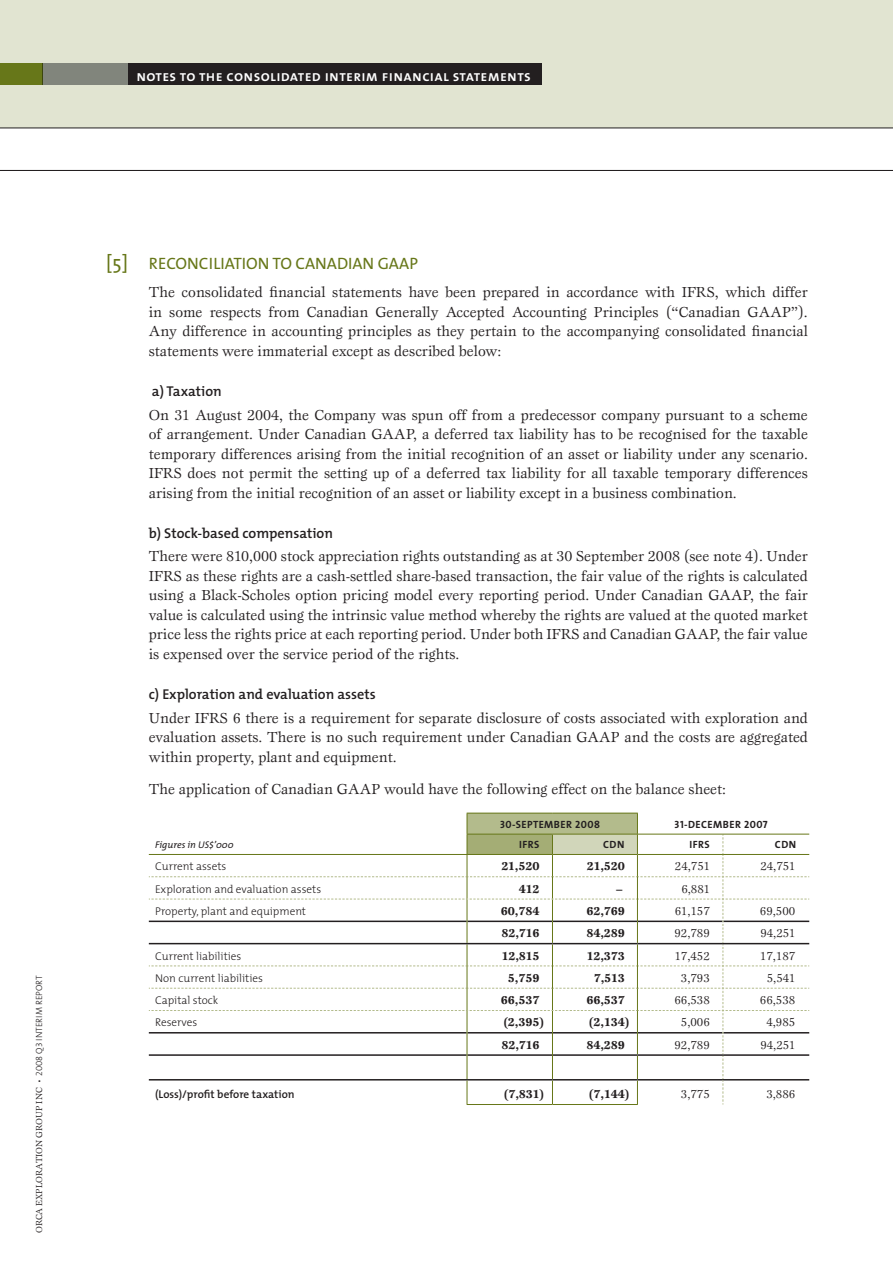
<style>
.page{position:relative;width:893px;height:1263px;background:#fff}
.page>*{position:absolute;margin:0;border:0;box-sizing:border-box;transform-origin:0 0}
.t1{font:16.5px "The Mix";color:#677719}
.t2{font:15px/19.5px "Esprit";color:#231f20;text-align:justify}
.t3{font:15px "The Mix Semi Bold Caps";letter-spacing:.02em;color:#fff}
.t4{font:600 14.25px "The Mix";color:#231f20}
.t5{font:700 12px "Esprit";letter-spacing:-.01em;color:#231f20}
.t6{font:12px "Esprit";color:#231f20}
.t7{font:300 11.25px "The Mix";color:#231f20}
.t8{font:600 11.25px "The Mix";color:#231f20}
.t9{font:10.5px "The Mix Bold Caps";letter-spacing:.04em;color:#231f20}
.t10{font:italic 9.75px "The Mix";color:#231f20}
.t11{font:9px "Esprit";color:#231f20}
.s1{font-family:"The Mix Light Caps"}
.s2{font-size:19.5px}
.s3{font-size:10.65px}
</style>
<div class="page">
<div style="left:0;top:0;width:893px;height:128px;background:#e1e4d1"></div>
<div style="left:0;top:64px;width:43px;height:21px;background:#677719"></div>
<hr style="left:0;top:128px;width:893px;height:1px;background:#231f20">
<div style="left:43px;top:64px;width:86px;height:21px;background:#81857c"></div>
<hr style="left:0;top:170px;width:893px;height:1px;background:#231f20">
<div style="left:129px;top:64px;width:413px;height:21px;background:#231f20"></div>
<hr style="left:552px;top:1104px;width:86px;height:1px;background:#677719">
<hr style="left:467px;top:1104px;width:85px;height:1px;background:#677719">
<svg style="left:149px;top:813px;width:660px;height:291px"></svg>
<hr style="left:467px;top:834px;width:85px;height:1px;background:#677719">
<hr style="left:552px;top:834px;width:85px;height:1px;background:#677719">
<p class="t3" style="left:136px;top:64px;width:396px">notes to the consolidated interim financial statements</p>
<p class="t11" style="left:34px;top:1233px;width:259px;rotate:-90deg">orcaexplorationgroupinc <span class="s1">• 2008 Q3 interim report</span></p>
<p class="t1" style="left:106px;top:250px;width:89px"><span class="s2">[5]</span> RECONCILIATI</p>
<p class="t1" style="left:246px;top:250px;width:61px">ON TO CANA</p>
<p class="t1" style="left:337px;top:250px;width:20px">DIAN</p>
<p class="t1" style="left:378px;top:250px;width:22px">GAAP</p>
<p class="t2" style="left:149px;top:282px;width:661px">The consolidated financial statements have been prepared in accordance with IFRS, which differ in some respects from Canadian Generally Accepted Accounting Principles (“Canadian GAAP”).<br>Any difference in accounting principles as they pertain to the accompanying consolidated financial statements were immaterial except as described below:</p>
<p class="t4" style="left:152px;top:379px;width:71px">a) Taxation</p>
<p class="t2" style="left:149px;top:405px;width:661px">On 31 August 2004, the Company was spun off from a predecessor company pursuant to a scheme of arrangement. Under Canadian GAAP, a deferred tax liability has to be recognised for the taxable temporary differences arising from the initial recognition of an asset or liability under any scenario.<br>IFRS does not permit the setting up of a deferred tax liability for all taxable temporary differences arising from the initial recognition of an asset or liability except in a business combination.</p>
<p class="t4" style="left:149px;top:521px;width:186px">b) Stock-based compensation</p>
<p class="t2" style="left:149px;top:546px;width:661px">There were 810,000 stock appreciation rights outstanding as at 30 September 2008 (see note 4). Under IFRS as these rights are a cash-settled share-based transaction, the fair value of the rights is calculated using a Black-Scholes option pricing model every reporting period. Under Canadian GAAP, the fair value is calculated using the intrinsic value method whereby the rights are valued at the quoted market price less the rights price at each reporting period. Under both IFRS and Canadian GAAP, the fair value is expensed over the service period of the rights.</p>
<p class="t4" style="left:149px;top:682px;width:228px">c) Exploration and evaluation assets</p>
<p class="t2" style="left:149px;top:708px;width:661px">Under IFRS 6 there is a requirement for separate disclosure of costs associated with exploration and evaluation assets. There is no such requirement under Canadian GAAP and the costs are aggregated within property, plant and equipment.</p>
<p class="t2" style="left:149px;top:779px;width:579px">The application of Canadian GAAP would have the following effect on the balance sheet:</p>
<p class="t9" style="left:500px;top:815px;width:101px">30-SEPTEMB ER 200<span class="s3">8</span></p>
<p class="t9" style="left:675px;top:815px;width:95px">31-DECEMBER 2007</p>
<p class="t10" style="left:155px;top:837px;width:80px">Figures in US$’000</p>
<p class="t9" style="left:519px;top:836px;width:6px">IFRS</p>
<p class="t9" style="left:603px;top:836px;width:15px">CDN</p>
<p class="t9" style="left:689px;top:836px;width:6px">IFRS</p>
<p class="t9" style="left:775px;top:836px;width:15px">CDN</p>
<p class="t7" style="left:155px;top:857px;width:73px">Current assets</p>
<p class="t5" style="left:501px;top:859px;width:40px">21,520</p>
<p class="t5" style="left:587px;top:859px;width:40px">21,520</p>
<p class="t6" style="left:675px;top:859px;width:36px">24,751</p>
<p class="t6" style="left:760px;top:859px;width:36px">24,751</p>
<p class="t7" style="left:155px;top:879px;width:168px">Exploration and evaluation assets</p>
<p class="t5" style="left:519px;top:881px;width:22px">412</p>
<p class="t5" style="left:616px;top:881px;width:9px">–</p>
<p class="t6" style="left:681px;top:881px;width:30px">6,881</p>
<p class="t7" style="left:155px;top:902px;width:152px">Property, plant and equipment</p>
<p class="t5" style="left:501px;top:903px;width:40px">60,784</p>
<p class="t5" style="left:586px;top:903px;width:40px">62,769</p>
<p class="t6" style="left:675px;top:904px;width:36px">61,157</p>
<p class="t6" style="left:760px;top:904px;width:37px">69,500</p>
<p class="t5" style="left:501px;top:926px;width:40px">82,716</p>
<p class="t5" style="left:586px;top:926px;width:40px">84,289</p>
<p class="t6" style="left:674px;top:926px;width:37px">92,789</p>
<p class="t6" style="left:760px;top:926px;width:36px">94,251</p>
<p class="t7" style="left:155px;top:946px;width:88px">Current liabilities</p>
<p class="t5" style="left:501px;top:948px;width:40px">12,815</p>
<p class="t5" style="left:586px;top:948px;width:40px">12,373</p>
<p class="t6" style="left:674px;top:948px;width:37px">17,452</p>
<p class="t6" style="left:760px;top:948px;width:37px">17,187</p>
<p class="t7" style="left:155px;top:969px;width:109px">Non current liabilities</p>
<p class="t5" style="left:508px;top:970px;width:33px">5,759</p>
<p class="t5" style="left:594px;top:970px;width:33px">7,513</p>
<p class="t6" style="left:681px;top:970px;width:30px">3,793</p>
<p class="t6" style="left:767px;top:970px;width:30px">5,541</p>
<p class="t7" style="left:155px;top:991px;width:65px">Capital stock</p>
<p class="t5" style="left:501px;top:992px;width:40px">66,537</p>
<p class="t5" style="left:586px;top:992px;width:40px">66,537</p>
<p class="t6" style="left:674px;top:993px;width:37px">66,538</p>
<p class="t6" style="left:760px;top:993px;width:37px">66,538</p>
<p class="t7" style="left:155px;top:1013px;width:44px">Reserves</p>
<p class="t5" style="left:503px;top:1015px;width:43px">(2,395)</p>
<p class="t5" style="left:588px;top:1015px;width:43px">(2,134)</p>
<p class="t6" style="left:681px;top:1015px;width:30px">5,006</p>
<p class="t6" style="left:766px;top:1015px;width:30px">4,985</p>
<p class="t5" style="left:501px;top:1037px;width:40px">82,716</p>
<p class="t5" style="left:586px;top:1037px;width:40px">84,289</p>
<p class="t6" style="left:674px;top:1037px;width:37px">92,789</p>
<p class="t6" style="left:760px;top:1037px;width:36px">94,251</p>
<p class="t8" style="left:155px;top:1085px;width:141px">(Loss)/profit before taxation</p>
<p class="t5" style="left:503px;top:1086px;width:43px">(7,831)</p>
<p class="t5" style="left:588px;top:1086px;width:43px">(7,144)</p>
<p class="t6" style="left:681px;top:1087px;width:30px">3,775</p>
<p class="t6" style="left:766px;top:1087px;width:30px">3,886</p>
</div>
